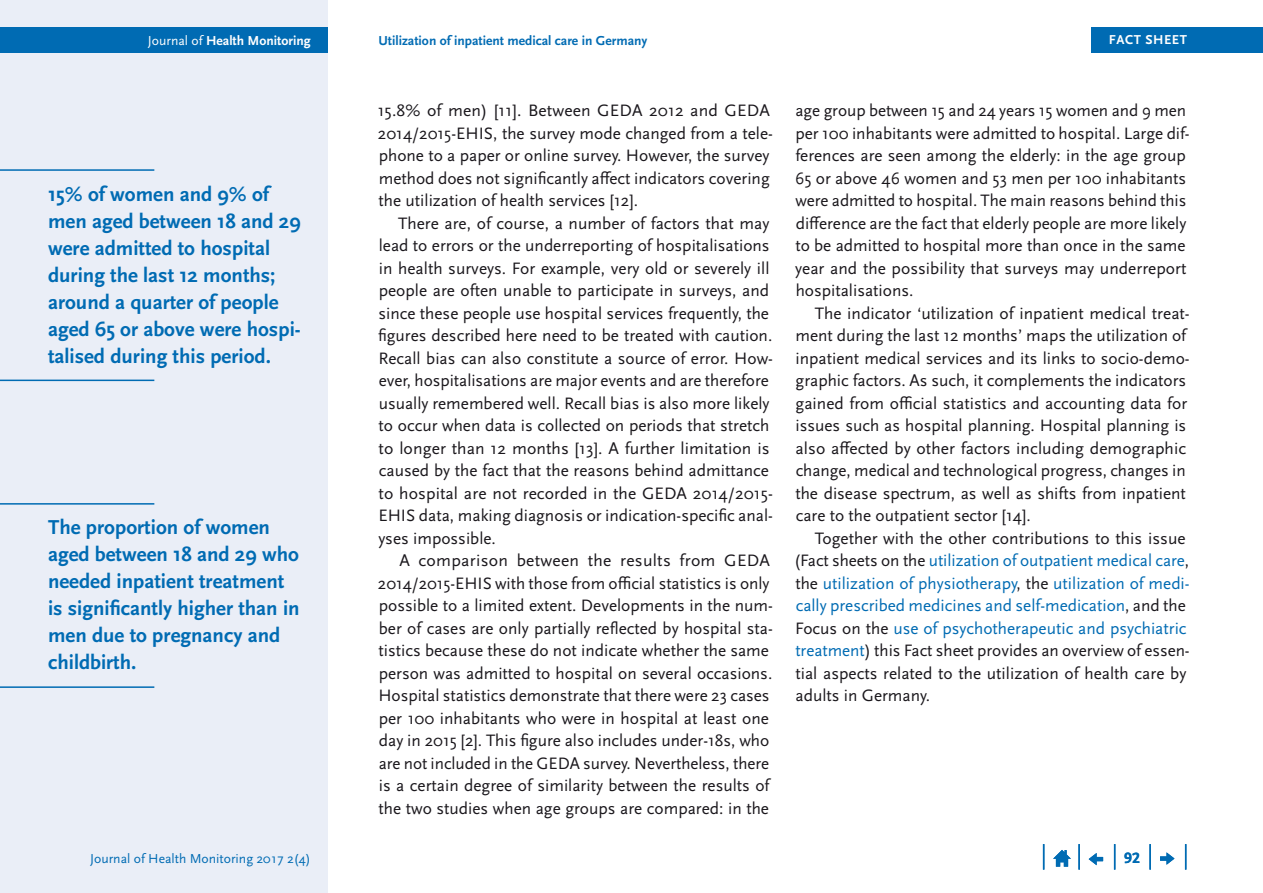
<style>
.page{position:relative;width:1263px;height:893px;background:#fff}
.page>*{position:absolute;margin:0;border:0;box-sizing:border-box;transform-origin:0 0}
.t1{font:700 21px/27px "Scala Sans Pro";color:#006bb3}
.Copy_Einzug{font:17.25px/22.5px "Scala Sans Pro";color:#1a171c}
.t2{font:700 15.75px "Scala Sans Pro";color:#006bb3}
.t3{font:700 13.65px "Scala Sans Pro";color:#006bb3}
.t4{font:13.65px "Scala Sans Pro";color:#006bb3}
.t5{font:700 13.65px "Scala Sans Pro";color:#fff}
.t6{font:700 13.5px "Scala Sans Pro";letter-spacing:.04em;color:#fff}
.s1{font-weight:400}
.s2{color:#006bb3}
</style>
<div class="page">
<div style="left:0;top:0;width:327px;height:893px;background:#eaeef7"></div>
<div style="left:1091px;top:28px;width:172px;height:25px;background:#006bb3"></div>
<div style="left:0;top:28px;width:327px;height:25px;background:#006bb3"></div>
<svg style="left:1185px;top:844px;width:1px;height:26px"></svg>
<hr style="left:1149px;top:844px;width:2px;height:26px;background:#006bb3">
<svg style="left:1114px;top:844px;width:1px;height:26px"></svg>
<hr style="left:1078px;top:844px;width:2px;height:26px;background:#006bb3">
<svg style="left:1043px;top:844px;width:1px;height:26px"></svg>
<svg style="left:1053px;top:850px;width:18px;height:17px"></svg>
<svg style="left:1089px;top:853px;width:14px;height:12px"></svg>
<svg style="left:1160px;top:852px;width:14px;height:13px"></svg>
<hr style="left:0;top:169px;width:154px;height:2px;background:#006bb3">
<hr style="left:0;top:380px;width:154px;height:1px;background:#006bb3">
<hr style="left:0;top:503px;width:154px;height:2px;background:#006bb3">
<hr style="left:0;top:686px;width:154px;height:2px;background:#006bb3">
<p class="t5" style="left:148px;top:33px;width:164px"><span class="s1">Journal of</span> Health Monitoring</p>
<p class="t1" style="left:48px;top:180px;width:254px">15% of women and 9% of men aged between 18 and 29 were admitted to hospital during the last 12 months; around a quarter of people aged 65 or above were hospi&shy;talised during this period.</p>
<p class="t1" style="left:48px;top:514px;width:253px">The proportion of women aged between 18 and 29 who needed inpatient treatment is significantly higher than in men due to pregnancy and childbirth.</p>
<p class="t4" style="left:90px;top:850px;width:222px">Journal of Health Monitoring 2017 2(4)</p>
<p class="t3" style="left:378px;top:33px;width:270px">Utilization of inpatient medical care in Germany</p>
<p class="t6" style="left:1109px;top:32px;width:80px">FACT SHEET</p>
<p class="Copy_Einzug" style="left:378px;top:99px;width:397px">15.8% of men) [11]. Between GEDA 2012 and GEDA 2014/2015-EHIS, the survey mode changed from a tele&shy;phone to a paper or online survey. However, the survey method does not significantly affect indicators covering the utilization of health services [12].</p>
<p class="Copy_Einzug" style="left:378px;top:212px;width:396px;text-indent:20px">There are, of course, a number of factors that may lead to errors or the underreporting of hospitalisations in health surveys. For example, very old or severely ill people are often unable to participate in surveys, and since these people use hospital services frequently, the figures described here need to be treated with caution.<br>Recall bias can also constitute a source of error. How&shy;ever, hospitalisations are major events and are therefore usually remembered well. Recall bias is also more likely to occur when data is collected on periods that stretch to longer than 12 months [13]. A further limitation is caused by the fact that the reasons behind admittance to hospital are not recorded in the GEDA 2014/2015- EHIS data, making diagnosis or indication-specific anal&shy;yses impossible.</p>
<p class="Copy_Einzug" style="left:378px;top:549px;width:396px;text-indent:21px">A comparison between the results from GEDA 2014/2015-EHIS with those from official statistics is only possible to a limited extent. Developments in the num&shy;ber of cases are only partially reflected by hospital sta&shy;tistics because these do not indicate whether the same person was admitted to hospital on several occasions.<br>Hospital statistics demonstrate that there were 23 cases per 100 inhabitants who were in hospital at least one day in 2015 [2]. This figure also includes under-18s, who are not included in the GEDA survey. Nevertheless, there is a certain degree of similarity between the results of the two studies when age groups are compared: in the</p>
<p class="Copy_Einzug" style="left:795px;top:99px;width:396px">age group between 15 and 24 years 15 women and 9 men per 100 inhabitants were admitted to hospital. Large dif&shy;ferences are seen among the elderly: in the age group 65 or above 46 women and 53 men per 100 inhabitants were admitted to hospital. The main reasons behind this difference are the fact that elderly people are more likely to be admitted to hospital more than once in the same year and the possibility that surveys may underreport hospitalisations.</p>
<p class="Copy_Einzug" style="left:795px;top:302px;width:396px;text-indent:19px">The indicator ‘utilization of inpatient medical treat&shy;ment during the last 12 months’ maps the utilization of inpatient medical services and its links to socio-demo&shy;graphic factors. As such, it complements the indicators gained from official statistics and accounting data for issues such as hospital planning. Hospital planning is also affected by other factors including demographic change, medical and technological progress, changes in the disease spectrum, as well as shifts from inpatient care to the outpatient sector [14].</p>
<p class="Copy_Einzug" style="left:794px;top:527px;width:397px;text-indent:21px">Together with the other contributions to this issue (Fact sheets on the <span class="s2">utilization of outpatient medical care</span>, the <span class="s2">utilization of physiotherapy</span>, the <span class="s2">utilization of medi&shy;cally prescribed medicines and self-medication</span>, and the Focus on the <span class="s2">use of psychotherapeutic and psychiatric treatment</span>) this Fact sheet provides an overview of essen&shy;tial aspects related to the utilization of health care by adults in Germany.</p>
<p class="t2" style="left:1124px;top:849px;width:17px">92</p>
</div>
